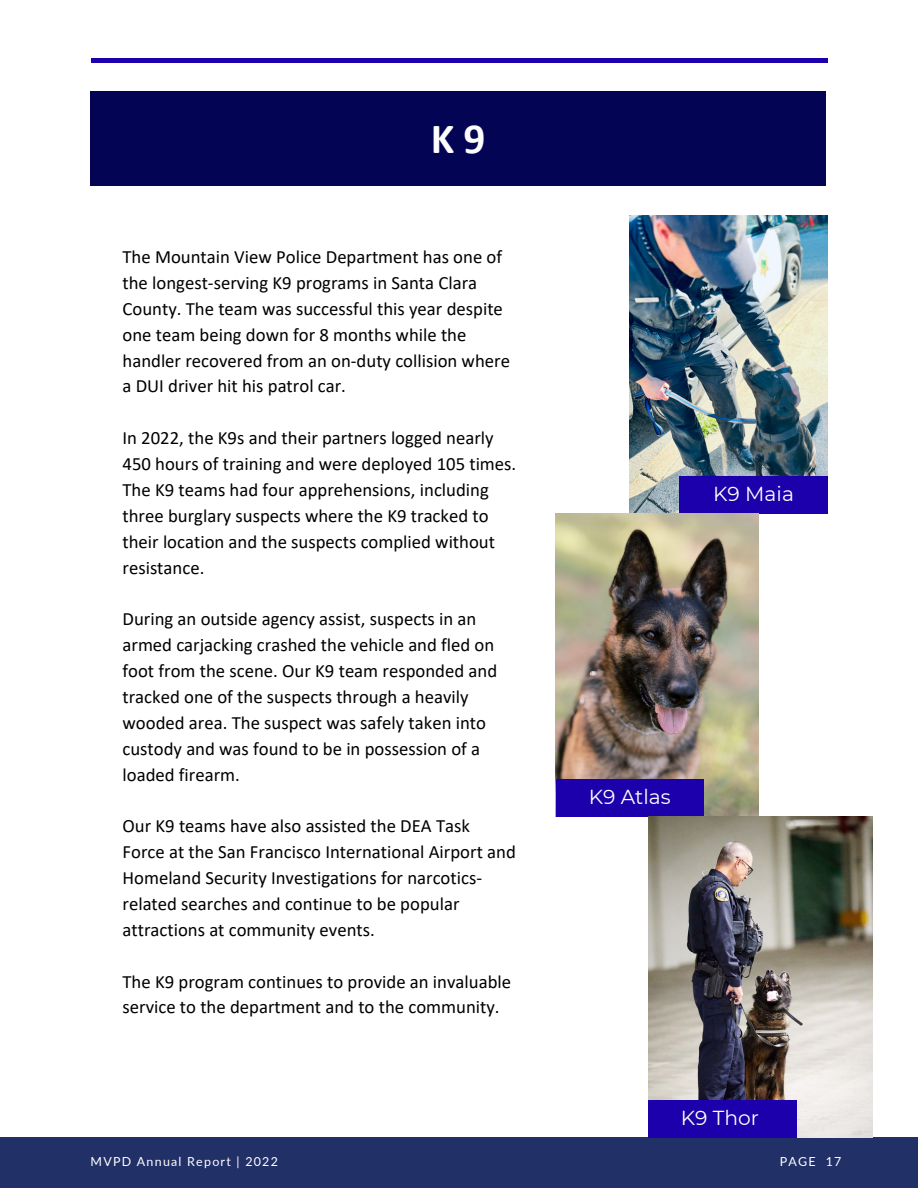
<style>
.page{position:relative;width:918px;height:1188px;background:#fff}
.page>*{position:absolute;margin:0;border:0;box-sizing:border-box;transform-origin:0 0}
.t1{font:700 43.2px "Calibri";color:#fdfdfd}
.t2{font:20.25px "Montserrat";color:#fdfdfd}
.t3{font:18.75px/25.8px "Calibri";color:#000}
.t4{font:12.45px "Lato";letter-spacing:.1em;color:#fff}
</style>
<div class="page">
<hr style="left:91px;top:59px;width:736px;height:3px;background:#1b00ab">
<div style="left:91px;top:92px;width:734px;height:93px;background:#040455"></div>
<div style="left:0;top:1138px;width:918px;height:50px;background:#223068"></div>
<img style="left:630px;top:215px;width:198px;height:299px">
<div style="left:680px;top:476px;width:147px;height:38px;background:#1b00ab"></div>
<img style="left:556px;top:514px;width:202px;height:302px">
<div style="left:556px;top:780px;width:148px;height:37px;background:#1b00ab"></div>
<img style="left:649px;top:817px;width:223px;height:320px">
<div style="left:649px;top:1100px;width:147px;height:38px;background:#1b00ab"></div>
<p class="t1" style="left:431px;top:121px;width:56px">K9</p>
<p class="t3" style="left:123px;top:245px;width:389px">The Mountain View Police Department has one of the longest-serving K9 programs in Santa Clara County. The team was successful this year despite one team being down for 8 months while the handler recovered from an on-duty collision where a DUI driver hit his patrol car.</p>
<p class="t3" style="left:123px;top:427px;width:395px">In 2022, the K9s and their partners logged nearly 450 hours of training and were deployed 105 times.<br>The K9 teams had four apprehensions, including three burglary suspects where the K9 tracked to their location and the suspects complied without resistance.</p>
<p class="t3" style="left:123px;top:608px;width:376px">During an outside agency assist, suspects in an armed carjacking crashed the vehicle and fled on foot from the scene. Our K9 team responded and tracked one of the suspects through a heavily wooded area. The suspect was safely taken into custody and was found to be in possession of a loaded firearm.</p>
<p class="t3" style="left:123px;top:815px;width:395px">Our K9 teams have also assisted the DEA Task Force at the San Francisco International Airport and Homeland Security Investigations for narcotics&shy;related searches and continue to be popular attractions at community events.</p>
<p class="t3" style="left:123px;top:970px;width:390px">The K9 program continues to provide an invaluable service to the department and to the community.</p>
<p class="t2" style="left:713px;top:482px;width:82px">K9 Maia</p>
<p class="t2" style="left:589px;top:785px;width:84px">K9 Atlas</p>
<p class="t2" style="left:681px;top:1106px;width:80px">K9 Thor</p>
<p class="t4" style="left:91px;top:1153px;width:189px">MVPD Annual Report | 2022</p>
<p class="t4" style="left:780px;top:1153px;width:63px">PAGE 17</p>
</div>
